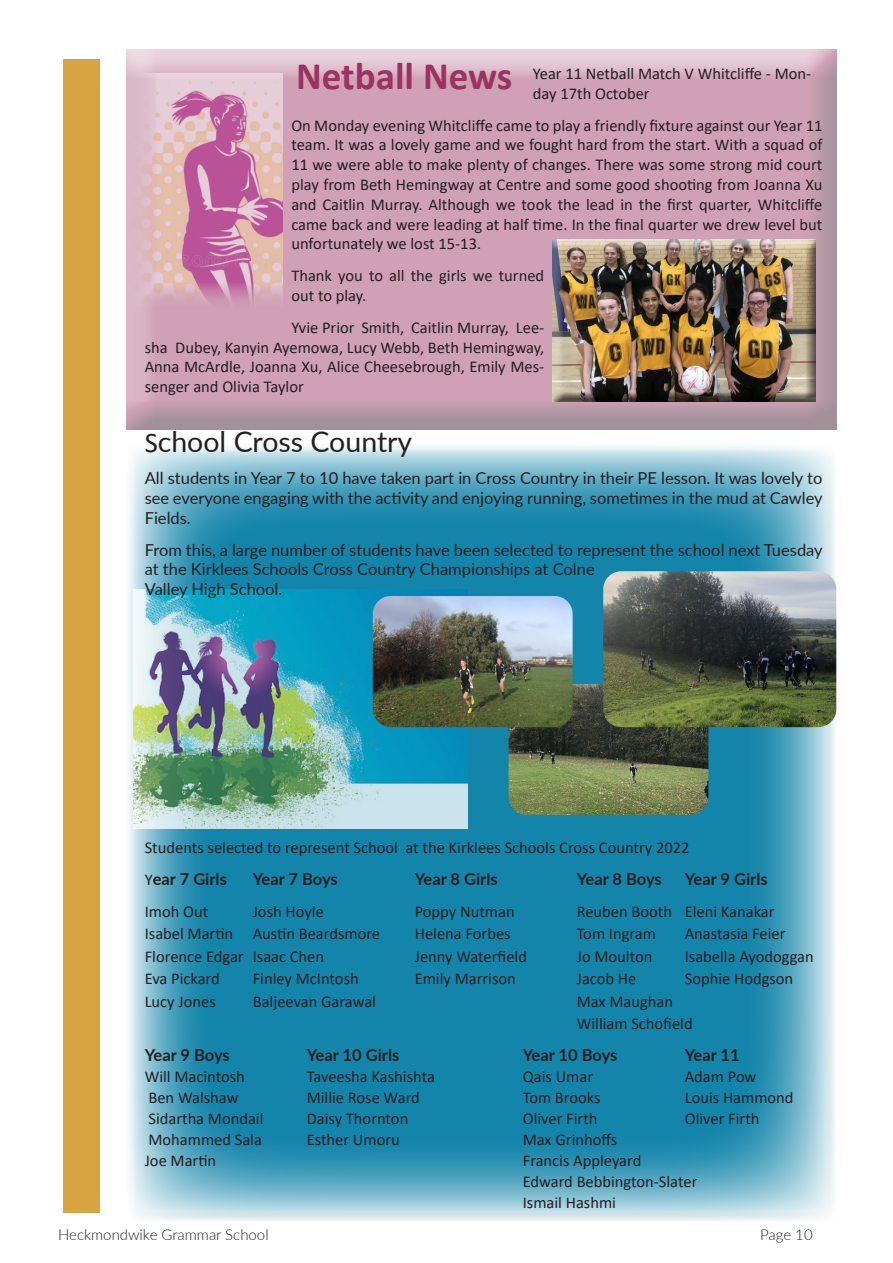
<style>
.page{position:relative;width:893px;height:1263px;background:#fff}
.page>*{position:absolute;margin:0;border:0;box-sizing:border-box;transform-origin:0 0}
.t1{font:700 39px "Calibri";color:#9a3361}
.t2{font:28.5px "Lato";color:#231f20}
.t3{font:16.5px/19.8px "Calibri";color:#231f20}
.t4{font:16.5px/19.8px "Lato";color:#231f20;text-align:justify}
.t5{font:700 16.5px "Lato";color:#231f20}
.t6{font:300 15px "Lato";color:#231f20}
.s1{font-family:"Calibri"}
.s2{font-family:"Calibri";font-weight:400}
</style>
<div class="page">
<div style="left:64px;top:60px;width:36px;height:1153px;background:#d8a341"></div>
<div style="left:115px;top:50px;width:723px;height:380px;background:#231f20;opacity:.75"></div>
<img style="left:128px;top:74px;width:155px;height:237px">
<div style="left:120px;top:443px;width:716px;height:780px;background:#231f20;opacity:.75"></div>
<img style="left:134px;top:590px;width:334px;height:239px">
<img style="left:509px;top:684px;width:199px;height:131px">
<img style="left:373px;top:596px;width:200px;height:131px">
<img style="left:603px;top:571px;width:233px;height:156px">
<div style="left:550px;top:239px;width:266px;height:163px;background:#231f20;opacity:.75"></div>
<p class="t1" style="left:296px;top:48px;width:218px">Netball News</p>
<p class="t3" style="left:533px;top:63px;width:280px">Year 11 Netball Match V Whitcliffe - Mon&shy;day 17th October</p>
<p class="t3" style="left:291px;top:115px;width:532px;text-align:justify">On Monday evening Whitcliffe came to play a friendly fixture against our Year 11 team. It was a lovely game and we fought hard from the start. With a squad of 11 we were able to make plenty of changes. There was some strong mid court play from Beth Hemingway at Centre and some good shooting from Joanna Xu and Caitlin Murray. Although we took the lead in the first quarter, Whitcliffe came back and were leading at half time. In the final quarter we drew level but unfortunately we lost 15-13.</p>
<p class="t3" style="left:291px;top:265px;width:254px">Thank you to all the girls we turned out to play.</p>
<p class="t3" style="left:145px;top:317px;width:401px;text-align:justify;text-indent:147px">Yvie Prior Smith, Caitlin Murray, Lee&shy;sha Dubey, Kanyin Ayemowa, Lucy Webb, Beth Hemingway, Anna McArdle, Joanna Xu, Alice Cheesebrough, Emily Mes&shy;senger and Olivia Taylor</p>
<p class="t2" style="left:145px;top:422px;width:269px"><span class="s1">S</span>chool Cross Country</p>
<p class="t4" style="left:145px;top:468px;width:679px">All students in Year 7 to 10 have taken part in Cross Country in their PE lesson. It was lovely to see everyone engaging with the activity and enjoying running, sometimes in the mud at Cawley Fields.</p>
<p class="t4" style="left:145px;top:539px;width:679px;text-align:left">From this, a large number of students have been selected to represent the school next Tuesday at the Kirklees Schools Cross Country Championships at Colne<br>Valley High School.</p>
<p class="t3" style="left:145px;top:837px;width:546px">Students selected to represent School at the Kirklees Schools Cross Country 2022</p>
<p class="t5" style="left:145px;top:866px;width:84px"><span class="s2">Y</span>ear 7 Girls</p>
<p class="t5" style="left:253px;top:866px;width:87px">Year 7 Boys</p>
<p class="t5" style="left:415px;top:866px;width:85px">Year 8 Girls</p>
<p class="t5" style="left:577px;top:866px;width:87px">Year 8 Boys</p>
<p class="t5" style="left:685px;top:866px;width:85px">Year 9 Girls</p>
<p class="t3" style="left:145px;top:901px;width:65px">Imoh Out</p>
<p class="t3" style="left:253px;top:901px;width:73px">Josh Hoyle</p>
<p class="t3" style="left:415px;top:901px;width:101px">Poppy Nutman</p>
<p class="t3" style="left:577px;top:901px;width:199px">Reuben Booth Eleni Kanakar</p>
<p class="t3" style="left:145px;top:923px;width:237px">Isabel Martin Austin Beardsmore</p>
<p class="t3" style="left:415px;top:923px;width:97px">Helena Forbes</p>
<p class="t3" style="left:577px;top:923px;width:81px">Tom Ingram</p>
<p class="t3" style="left:685px;top:923px;width:102px">Anastasia Feier</p>
<p class="t3" style="left:145px;top:946px;width:181px">Florence Edgar Isaac Chen</p>
<p class="t3" style="left:415px;top:946px;width:114px">Jenny Waterfield</p>
<p class="t3" style="left:577px;top:946px;width:77px">Jo Moulton</p>
<p class="t3" style="left:685px;top:946px;width:131px">Isabella Ayodoggan</p>
<p class="t3" style="left:145px;top:968px;width:77px">Eva Pickard</p>
<p class="t3" style="left:253px;top:968px;width:108px">Finley McIntosh</p>
<p class="t3" style="left:415px;top:968px;width:103px">Emily Marrison</p>
<p class="t3" style="left:577px;top:968px;width:61px">Jacob He</p>
<p class="t3" style="left:685px;top:968px;width:110px">Sophie Hodgson</p>
<p class="t3" style="left:145px;top:991px;width:73px">Lucy Jones</p>
<p class="t3" style="left:253px;top:991px;width:125px">Baljeevan Garawal</p>
<p class="t3" style="left:577px;top:991px;width:98px">Max Maughan</p>
<p class="t3" style="left:577px;top:1013px;width:117px">William Schofield</p>
<p class="t5" style="left:145px;top:1043px;width:87px">Year 9 Boys</p>
<p class="t5" style="left:307px;top:1043px;width:94px">Year 10 Girls</p>
<p class="t5" style="left:523px;top:1043px;width:96px">Year 10 Boys</p>
<p class="t5" style="left:685px;top:1043px;width:56px">Year 11</p>
<p class="t3" style="left:145px;top:1066px;width:102px">Will Macintosh</p>
<p class="t3" style="left:307px;top:1066px;width:130px">Taveesha Kashishta</p>
<p class="t3" style="left:523px;top:1066px;width:72px">Qais Umar</p>
<p class="t3" style="left:685px;top:1066px;width:73px">Adam Pow</p>
<p class="t3" style="left:148px;top:1087px;width:92px">Ben Walshaw</p>
<p class="t3" style="left:307px;top:1087px;width:115px">Millie Rose Ward</p>
<p class="t3" style="left:523px;top:1087px;width:79px">Tom Brooks</p>
<p class="t3" style="left:685px;top:1087px;width:110px">Louis Hammond</p>
<p class="t3" style="left:148px;top:1108px;width:117px">Sidartha Mondail</p>
<p class="t3" style="left:307px;top:1108px;width:103px">Daisy Thornton</p>
<p class="t3" style="left:523px;top:1108px;width:76px">Oliver Firth</p>
<p class="t3" style="left:685px;top:1108px;width:76px">Oliver Firth</p>
<p class="t3" style="left:148px;top:1129px;width:115px">Mohammed Sala</p>
<p class="t3" style="left:307px;top:1129px;width:95px">Esther Umoru</p>
<p class="t3" style="left:523px;top:1129px;width:96px">Max Grinhoffs</p>
<p class="t3" style="left:145px;top:1150px;width:73px">Joe Martin</p>
<p class="t3" style="left:523px;top:1150px;width:120px">Francis Appleyard</p>
<p class="t3" style="left:523px;top:1171px;width:176px">Edward Bebbington-Slater</p>
<p class="t3" style="left:523px;top:1192px;width:95px">Ismail Hashmi</p>
<p class="t6" style="left:58px;top:1224px;width:212px">Heckmondwike Grammar School</p>
<p class="t6" style="left:760px;top:1224px;width:54px">Page 10</p>
</div>
